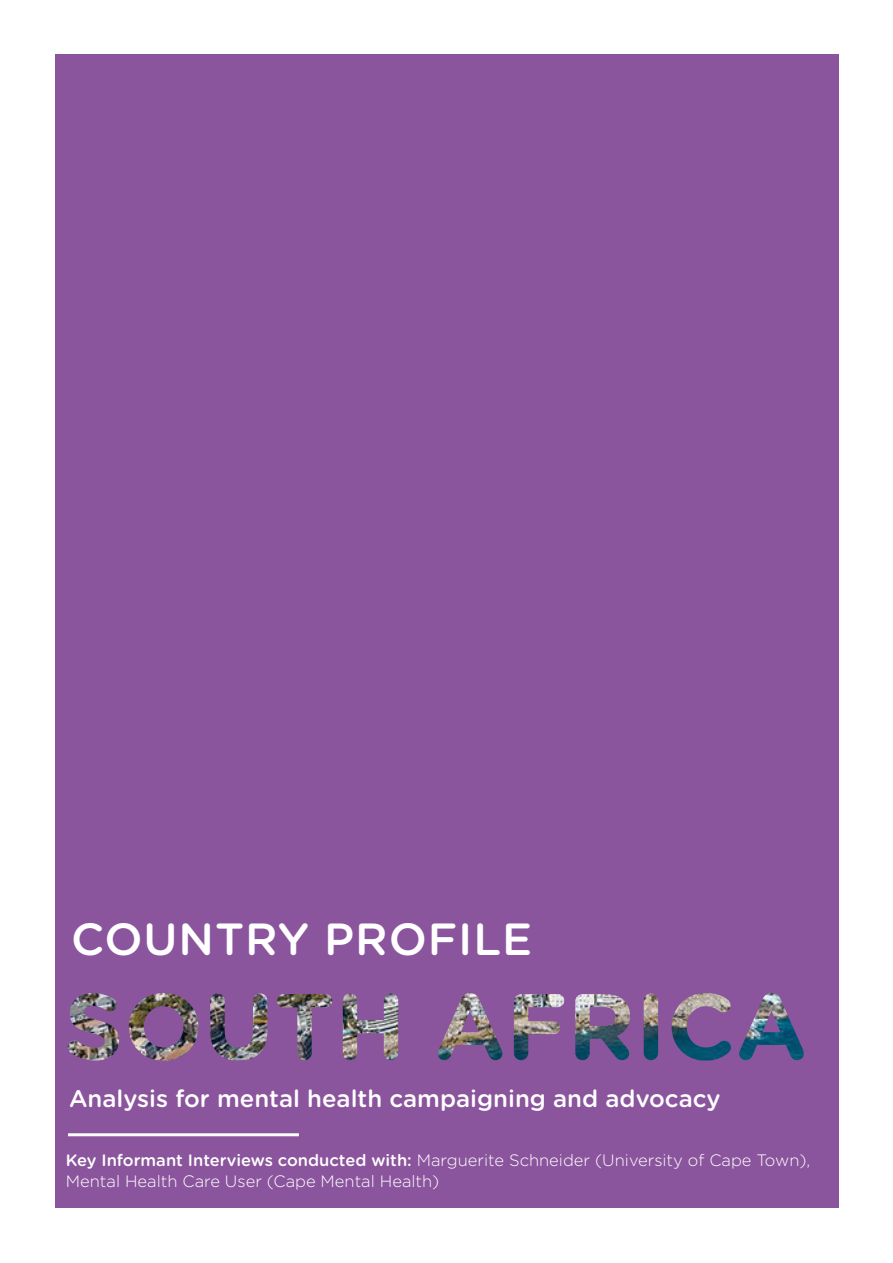
<style>
.page{position:relative;width:893px;height:1263px;background:#fff}
.page>*{position:absolute;margin:0;border:0;box-sizing:border-box;transform-origin:0 0}
.t1{font:500 45px "Gotham Rounded";letter-spacing:.02em;color:#fff}
.t2{font:500 24px "Gotham Rounded";color:#fff}
.t3{font:300 16.5px/21px "Gotham Rounded";color:#fff}
.s1{font-weight:500}
</style>
<div class="page">
<div style="left:55px;top:55px;width:783px;height:1153px;background:#8b559d"></div>
<img style="left:68px;top:993px;width:736px;height:67px">
<hr style="left:68px;top:1133px;width:231px;height:3px;background:#fff">
<h1 class="t1" style="left:71px;top:906px;width:463px">COUNTRY PROFILE</h1>
<h2 class="t2" style="left:69px;top:1082px;width:653px">Analysis for mental health campaigning and advocacy</h2>
<p class="t3" style="left:66px;top:1148px;width:746px"><span class="s1">Key Informant Interviews conducted with:</span> Marguerite Schneider (University of Cape Town),<br>Mental Health Care User (Cape Mental Health)</p>
</div>
